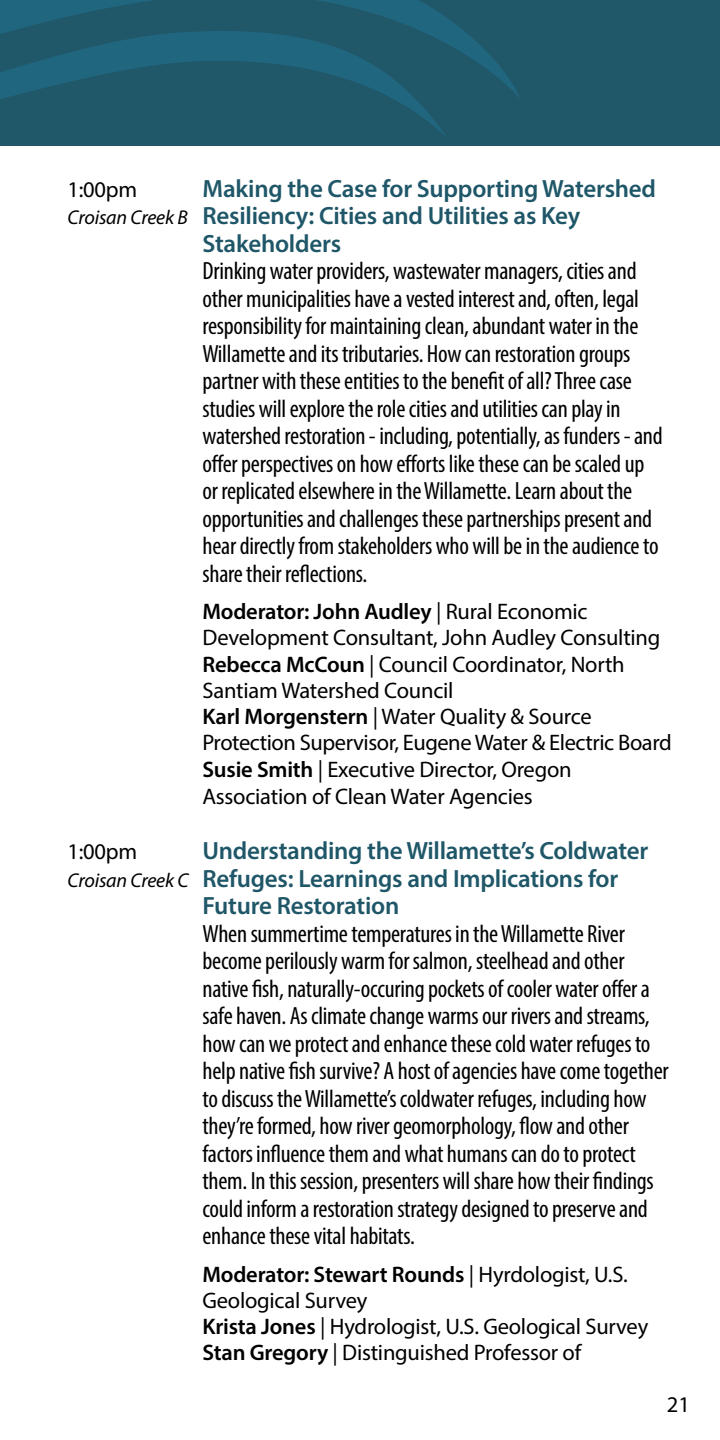
<style>
.page{position:relative;width:720px;height:1440px;background:#fff}
.page>*{position:absolute;margin:0;border:0;box-sizing:border-box;transform-origin:0 0}
.t1{font:condensed 25px/27.5px "Myriad Pro";letter-spacing:-.01em;color:#000}
.t2{font:600 25px "Myriad Pro";letter-spacing:-.01em;color:#1f5769}
.t3{font:22.5px/26.5px "Myriad Pro";letter-spacing:-.01em;color:#000}
.s1{font-weight:400;font-style:italic;font-size:20px;color:#000}
.s2{font-weight:600}
</style>
<div class="page">
<div style="left:0;top:0;width:720px;height:145px;background:#205769"></div>
<svg style="left:0;top:0;width:520px;height:98px"></svg>
<svg style="left:0;top:23px;width:448px;height:113px"></svg>
<p class="t3" style="left:68px;top:176px;width:71px">1:00pm</p>
<p class="t2" style="left:202px;top:172px;width:455px">Making the Case for Supporting Watershed</p>
<p class="t2" style="left:68px;top:200px;width:514px"><span class="s1">Croisan Creek B</span> Resiliency: Cities and Utilities as Key</p>
<p class="t2" style="left:202px;top:227px;width:140px">Stakeholders</p>
<p class="t1" style="left:202px;top:257px;width:462px">Drinking water providers, wastewater managers, cities and other municipalities have a vested interest and, often, legal responsibility for maintaining clean, abundant water in the Willamette and its tributaries. How can restoration groups partner with these entities to the benefit of all? Three case studies will explore the role cities and utilities can play in watershed restoration - including, potentially, as funders - and offer perspectives on how efforts like these can be scaled up or replicated elsewhere in the Willamette. Learn about the opportunities and challenges these partnerships present and hear directly from stakeholders who will be in the audience to share their reflections.</p>
<p class="t3" style="left:202px;top:598px;width:471px"><span class="s2">Moderator: John Audley</span> | Rural Economic Development Consultant, John Audley Consulting <span class="s2">Rebecca McCoun</span> | Council Coordinator, North Santiam Watershed Council<br><span class="s2">Karl Morgenstern</span> | Water Quality &amp; Source Protection Supervisor, Eugene Water &amp; Electric Board <span class="s2">Susie Smith</span> | Executive Director, Oregon Association of Clean Water Agencies</p>
<p class="t3" style="left:68px;top:838px;width:71px">1:00pm</p>
<p class="t2" style="left:202px;top:835px;width:447px">Understanding the Willamette’s Coldwater</p>
<p class="t2" style="left:68px;top:862px;width:552px"><span class="s1">Croisan Creek C</span> Refuges: Learnings and Implications for</p>
<p class="t2" style="left:202px;top:890px;width:198px">Future Restoration</p>
<p class="t1" style="left:202px;top:919px;width:468px">When summertime temperatures in the Willamette River become perilously warm for salmon, steelhead and other native fish, naturally-occuring pockets of cooler water offer a safe haven. As climate change warms our rivers and streams, how can we protect and enhance these cold water refuges to help native fish survive? A host of agencies have come together to discuss the Willamette’s coldwater refuges, including how they’re formed, how river geomorphology, flow and other factors influence them and what humans can do to protect them. In this session, presenters will share how their findings could inform a restoration strategy designed to preserve and enhance these vital habitats.</p>
<p class="t3" style="left:202px;top:1261px;width:447px"><span class="s2">Moderator: Stewart Rounds</span> | Hyrdologist, U.S.<br>Geological Survey<br><span class="s2">Krista Jones</span> | Hydrologist, U.S. Geological Survey <span class="s2">Stan Gregory</span> | Distinguished Professor of</p>
<p class="t3" style="left:667px;top:1391px;width:25px">21</p>
</div>
